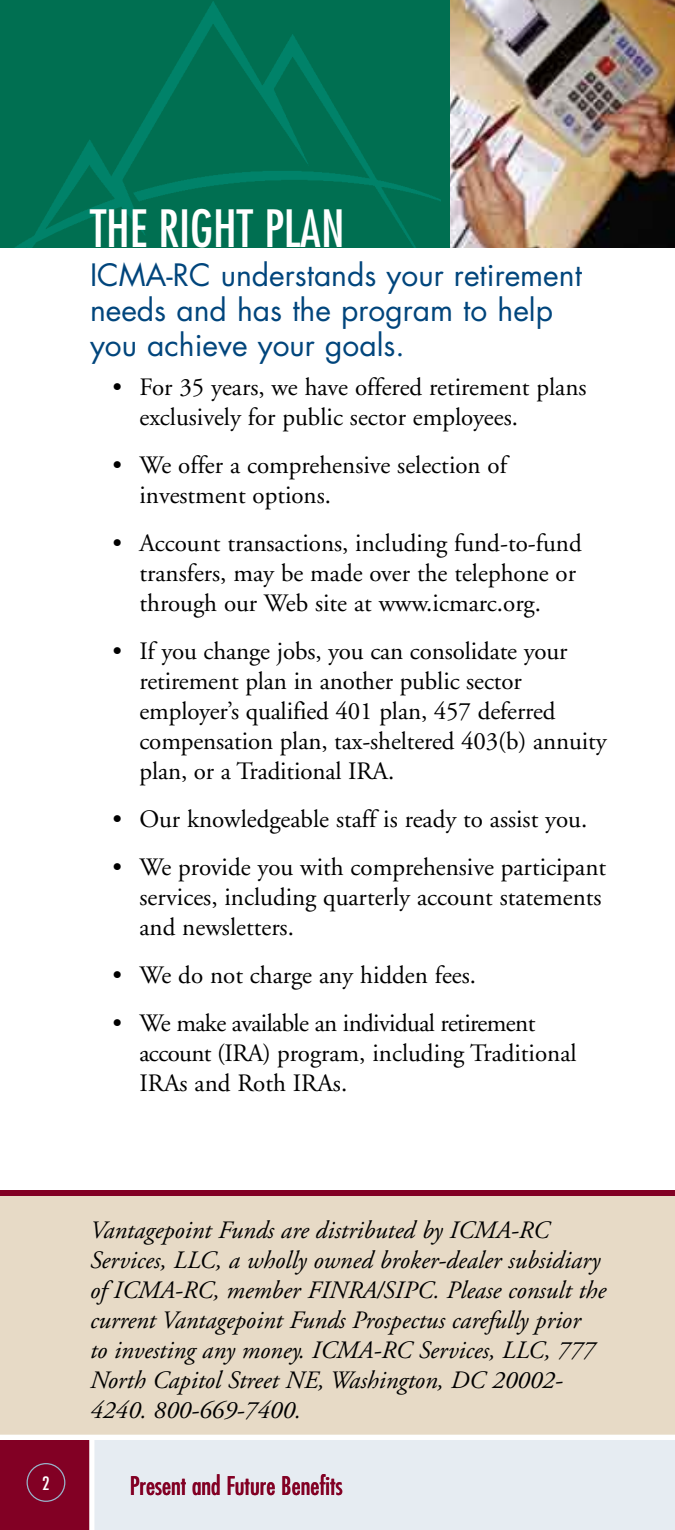
<style>
.page{position:relative;width:675px;height:1530px;background:#fff}
.page>*{position:absolute;margin:0;border:0;box-sizing:border-box;transform-origin:0 0}
.t1{font:condensed 50px "Futura";color:#fff}
.t2{font:30px/35px "Futura";color:#00457c}
.t3{font:25px/30px "Adobe Garamond";color:#000}
.t4{font:italic 25px/30px "Adobe Garamond";color:#000}
.t5{font:25px/30px "Adobe Garamond";letter-spacing:-.025em;color:#000}
.t6{font:condensed 25px "Futura";color:#820024}
.t7{font:condensed 18px "Futura";color:#fff}
</style>
<div class="page">
<div style="left:90px;top:1440px;width:585px;height:90px;background:#e6ecf2"></div>
<div style="left:0;top:1193px;width:675px;height:244px;background:#e7dac6"></div>
<div style="left:0;top:1190px;width:675px;height:5px;background:#820024"></div>
<div style="left:0;top:1440px;width:90px;height:90px;background:#820024"></div>
<div style="left:27px;top:1463px;width:38px;height:39px;border:1px solid #99b5cb;border-radius:50%"></div>
<div style="left:89px;top:1440px;width:5px;height:90px;background:#fff"></div>
<div style="left:0;top:1435px;width:675px;height:5px;background:#fff"></div>
<img style="left:450px;top:0;width:225px;height:247px">
<img style="left:0;top:0;width:450px;height:247px">
<h1 class="t1" style="left:90px;top:197px;width:232px">The right plan</h1>
<p class="t2" style="left:90px;top:258px;width:493px">ICMA-RC understands your retirement needs and has the program to help you achieve your goals.</p>
<p class="t3" style="left:139px;top:373px;width:449px;text-indent:-27px">• For 35 years, we have offered retirement plans exclusively for public sector employees.</p>
<p class="t3" style="left:139px;top:451px;width:369px;text-indent:-27px">• We offer a comprehensive selection of investment options.</p>
<p class="t3" style="left:139px;top:529px;width:444px;text-indent:-27px">• Account transactions, including fund-to-fund transfers, may be made over the telephone or through our Web site at www.icmarc.org.</p>
<p class="t3" style="left:139px;top:637px;width:469px;text-indent:-27px">• If you change jobs, you can consolidate your retirement plan in another public sector employer’s qualified 401 plan, 457 deferred compensation plan, tax-sheltered 403(b) annuity plan, or a Traditional IRA.</p>
<p class="t3" style="left:112px;top:805px;width:476px">• Our knowledgeable staff is ready to assist you.</p>
<p class="t3" style="left:139px;top:853px;width:468px;text-indent:-27px">• We provide you with comprehensive participant services, including quarterly account statements and newsletters.</p>
<p class="t3" style="left:112px;top:961px;width:365px">• We do not charge any hidden fees.</p>
<p class="t5" style="left:140px;top:1009px;width:439px;text-indent:-27px">• We make available an individual retirement account (IRA) program, including Traditional<br>IRAs and Roth IRAs.</p>
<p class="t7" style="left:43px;top:1472px;width:9px">2</p>
<p class="t4" style="left:90px;top:1215px;width:517px">Vantagepoint Funds are distributed by ICMA-RC Services, LLC, a wholly owned broker-dealer subsidiary of ICMA-RC, member FINRA/SIPC. Please consult the current Vantagepoint Funds Prospectus carefully prior<br>to investing any money. ICMA-RC Services, LLC, 777<br>North Capitol Street NE, Washington, DC 20002- 4240. 800-669-7400.</p>
<p class="t6" style="left:130px;top:1470px;width:214px">Present and Future Benefits</p>
</div>
